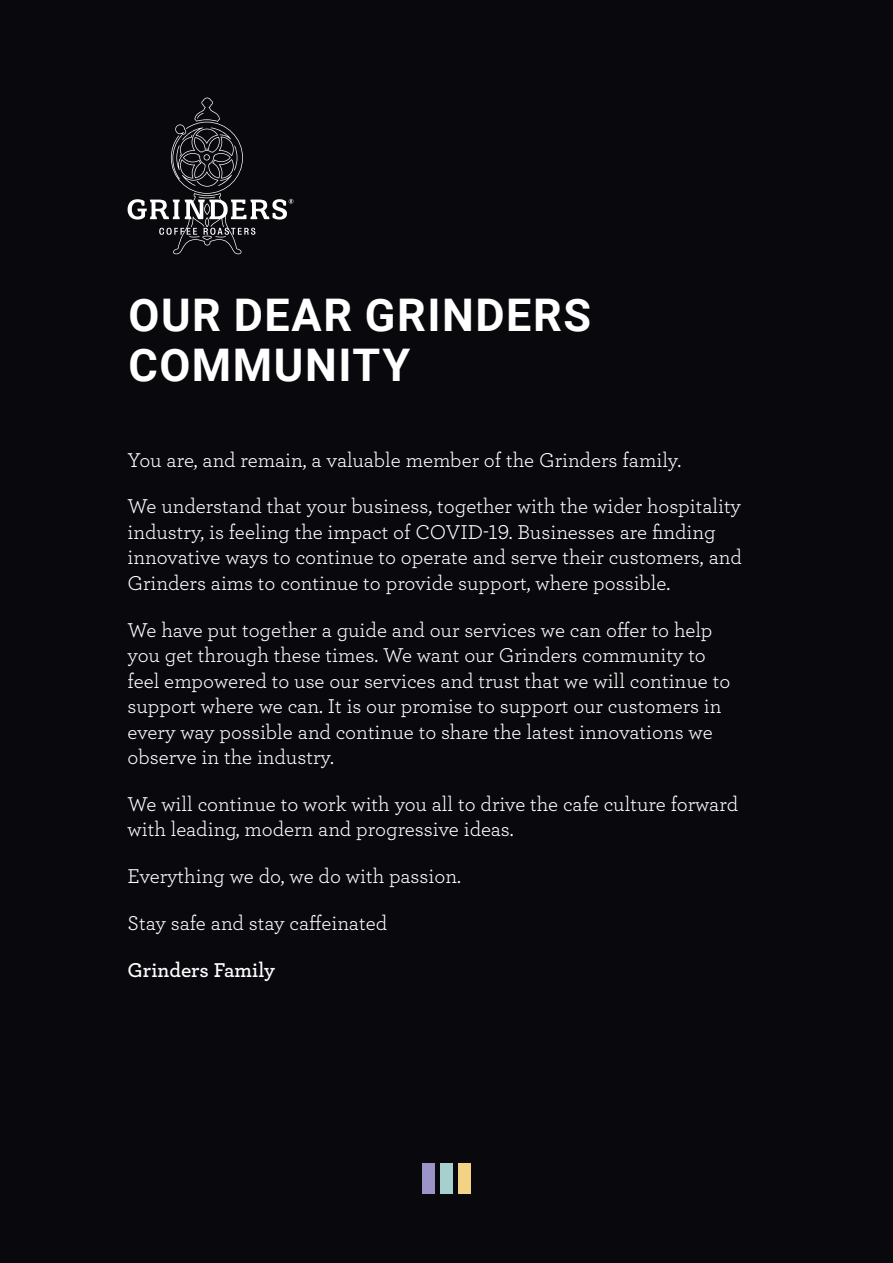
<style>
.page{position:relative;width:893px;height:1263px;background:#08080d}
.page>*{position:absolute;margin:0;border:0;box-sizing:border-box;transform-origin:0 0}
.Heading{font:700 45px/50.1px "Roboto";letter-spacing:.035em;color:#fff}
.Body_Text{font:21px/25.5px "Archer Pro";color:#fff}
.Body_Text-2{font:600 21px "Archer Pro";color:#fff}
</style>
<div class="page">
<div style="left:423px;top:1163px;width:12px;height:31px;background:#9a94c8"></div>
<div style="left:440px;top:1163px;width:12px;height:31px;background:#a5d0cd"></div>
<div style="left:458px;top:1163px;width:12px;height:31px;background:#f2d386"></div>
<svg style="left:128px;top:98px;width:165px;height:156px"></svg>
<p class="Heading" style="left:128px;top:288px;width:464px">OUR DEAR GRINDERS<br>COMMUNITY</p>
<p class="Body_Text" style="left:128px;top:446px;width:555px">You are, and remain, a valuable member of the Grinders family.</p>
<p class="Body_Text" style="left:128px;top:492px;width:616px">We understand that your business, together with the wider hospitality industry, is feeling the impact of COVID-19. Businesses are finding innovative ways to continue to operate and serve their customers, and Grinders aims to continue to provide support, where possible.</p>
<p class="Body_Text" style="left:128px;top:616px;width:604px">We have put together a guide and our services we can offer to help you get through these times. We want our Grinders community to feel empowered to use our services and trust that we will continue to support where we can. It is our promise to support our customers in every way possible and continue to share the latest innovations we observe in the industry.</p>
<p class="Body_Text" style="left:128px;top:790px;width:612px">We will continue to work with you all to drive the cafe culture forward with leading, modern and progressive ideas.</p>
<p class="Body_Text" style="left:128px;top:862px;width:335px">Everything we do, we do with passion.</p>
<p class="Body_Text" style="left:128px;top:909px;width:261px">Stay safe and stay caffeinated</p>
<p class="Body_Text-2" style="left:128px;top:954px;width:149px">Grinders Family</p>
</div>
